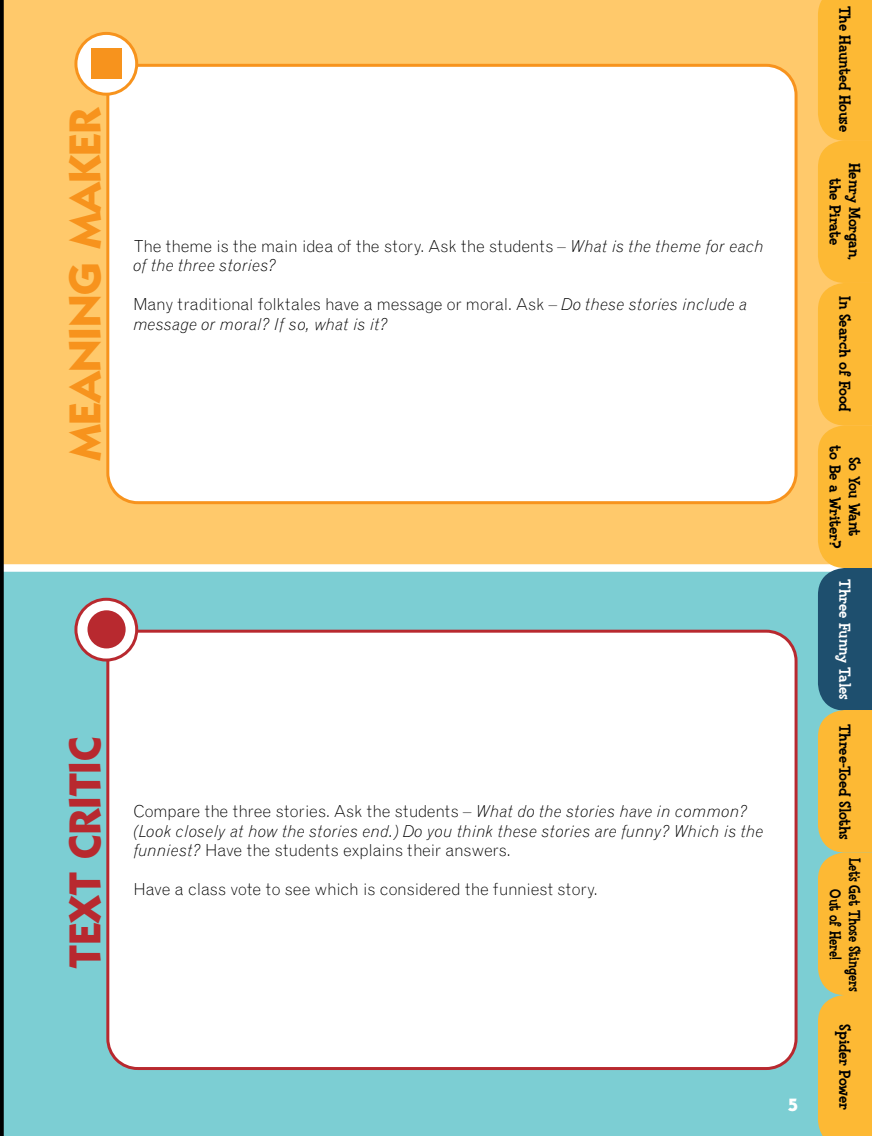
<style>
.page{position:relative;width:872px;height:1136px;background:#fff}
.page>*{position:absolute;margin:0;border:0;box-sizing:border-box;transform-origin:0 0}
.t1{font:700 45px "Itc Kabel";color:#f7931d}
.t2{font:700 45px "Itc Kabel";color:#b8292f}
.t3{font:italic 300 16.5px/19.5px "Grotesque";letter-spacing:.01em;color:#000}
.t4{font:300 16.5px/19.5px "Grotesque";letter-spacing:-.005em;color:#000}
.t5{font:800 16.2px/19.4px "Fink";letter-spacing:-.015em;color:#000;text-align:center}
.t6{font:800 16.2px/19.4px "Fink";letter-spacing:-.035em;color:#000;text-align:center}
.t7{font:800 16.2px/19.4px "Fink";letter-spacing:-.015em;color:#000;text-align:center;scale:.85 1}
.t8{font:800 16.2px "Fink";letter-spacing:-.015em;color:#fff}
.s1{font-style:italic}
.s2{font-style:normal}
</style>
<div class="page">
<div style="left:1px;top:0;width:871px;height:568px;background:#ffc96b"></div>
<div style="left:1px;top:570px;width:871px;height:565px;background:#7cced3"></div>
<div style="left:0;top:564px;width:872px;height:7px;background:#fff"></div>
<div style="left:106px;top:62px;width:692px;height:443px;background:#fff"></div>
<div style="left:76px;top:33px;width:61px;height:61px;background:#fff;border-radius:50%"></div>
<div style="left:74px;top:32px;width:64px;height:64px;border:3px solid #f7931d;border-radius:50%"></div>
<div style="left:91px;top:48px;width:30px;height:31px;background:#f7931d"></div>
<div style="left:105px;top:628px;width:693px;height:442px;background:#fff"></div>
<svg style="left:76px;top:599px;width:61px;height:61px;background:#f6e4e5"></svg>
<div style="left:74px;top:597px;width:64px;height:64px;border:3px solid #b8292f;border-radius:50%"></div>
<div style="left:87px;top:610px;width:39px;height:38px;background:#b8292f;border-radius:50%"></div>
<svg style="left:818px;top:0;width:54px;height:1135px;background:#dfad3f"></svg>
<svg style="left:0;top:0;width:4px;height:1135px;background:#0b0c09"></svg>
<h1 class="t1" style="left:58px;top:459px;width:354px;rotate:-90deg">meaning maker</h1>
<p class="t4" style="left:133px;top:236px;width:632px">The theme is the main idea of the story. Ask the students – <span class="s1">What is the theme for each of the three stories?</span></p>
<p class="t3" style="left:133px;top:294px;width:615px"><span class="s2">Many traditional folktales have a message or moral. Ask –</span> Do these stories include a message or moral? If so, what is it?</p>
<h1 class="t2" style="left:58px;top:967px;width:230px;rotate:-90deg">text critic</h1>
<p class="t3" style="left:133px;top:801px;width:631px"><span class="s2">Compare the three stories. Ask the students –</span> What do the stories have in common? (Look closely at how the stories end.) Do you think these stories are funny? Which is the funniest? <span class="s2">Have the students explains their answers.</span></p>
<p class="t4" style="left:133px;top:879px;width:466px">Have a class vote to see which is considered the funniest story.</p>
<p class="t5" style="left:854px;top:6px;width:127px;rotate:90deg">The Haunted House</p>
<p class="t5" style="left:863px;top:163px;width:99px;rotate:90deg">Henry Morgan, the Pirate</p>
<p class="t5" style="left:854px;top:296px;width:117px;rotate:90deg">In Search of Food</p>
<p class="t6" style="left:863px;top:445px;width:104px;rotate:90deg">So You Want<br>to Be a Writer?</p>
<p class="t8" style="left:855px;top:579px;width:122px;rotate:90deg">Three Funny Tales</p>
<p class="t5" style="left:854px;top:723px;width:117px;rotate:90deg">Three-Toed Sloths</p>
<p class="t7" style="left:863px;top:857px;width:158px;rotate:90deg">Let’s Get Those Stingers<br>Out of Here!</p>
<p class="t6" style="left:854px;top:1024px;width:87px;rotate:90deg">Spider Power</p>
</div>
